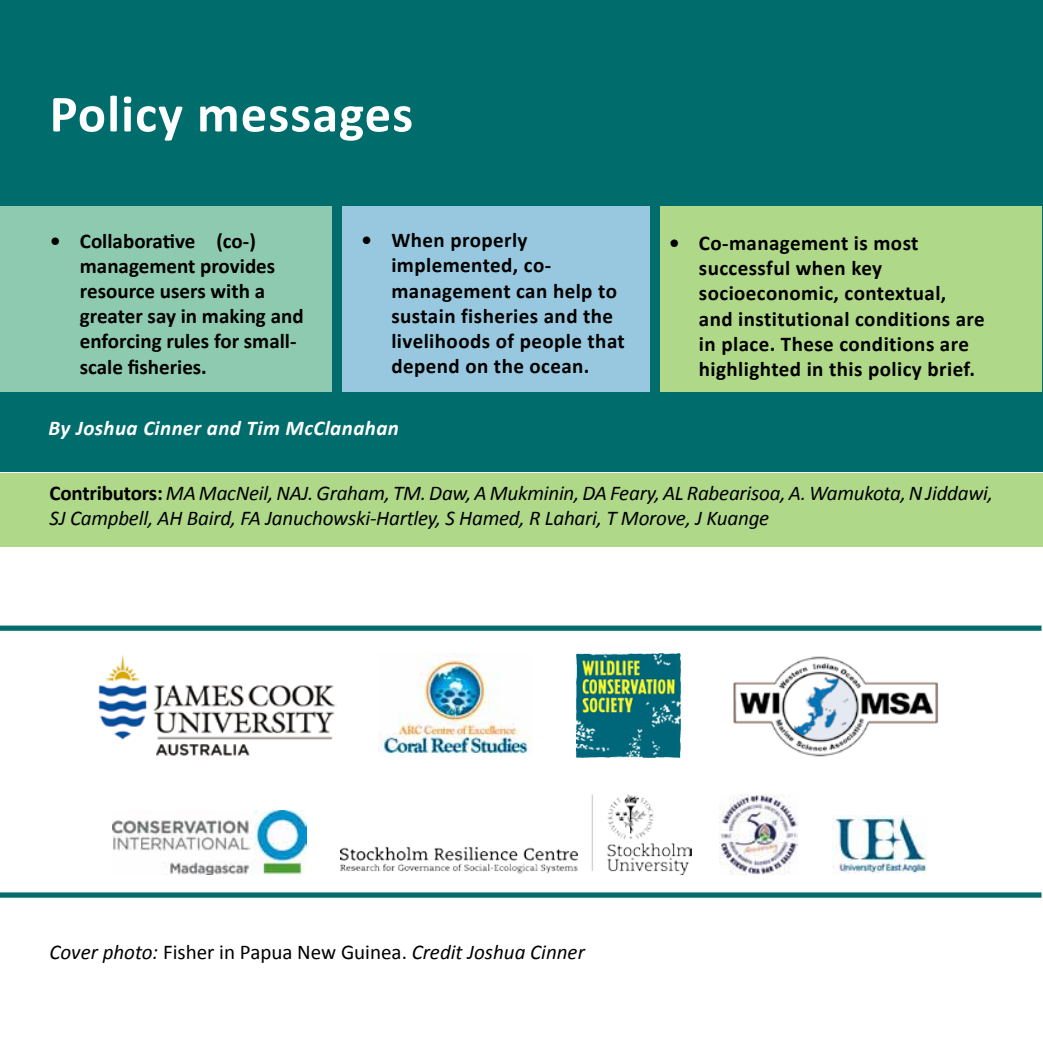
<style>
.page{position:relative;width:1043px;height:1043px;background:#fff}
.page>*{position:absolute;margin:0;border:0;box-sizing:border-box;transform-origin:0 0}
.t1{font:700 52.5px "Calibri";letter-spacing:.02em;color:#fff}
.t2{font:700 21px/25.2px "Calibri";letter-spacing:.02em;color:#000}
.t3{font:italic 21px/25.2px "Calibri";letter-spacing:-.01em;color:#000}
.t4{font:700 21px/25.2px "Calibri";color:#000}
.t5{font:italic 700 21px "Calibri";letter-spacing:.02em;color:#fff}
.s1{font-weight:700;font-style:normal}
.s2{font-style:normal}
</style>
<div class="page">
<div style="left:0;top:0;width:1042px;height:471px;background:#006d6c"></div>
<div style="left:0;top:472px;width:1042px;height:74px;background:#afd889"></div>
<div style="left:0;top:206px;width:332px;height:186px;background:#8ecab0"></div>
<div style="left:342px;top:206px;width:307px;height:186px;background:#98c8df"></div>
<div style="left:660px;top:206px;width:381px;height:186px;background:#afd889"></div>
<img style="left:733px;top:656px;width:205px;height:101px">
<img style="left:576px;top:653px;width:104px;height:104px">
<img style="left:378px;top:653px;width:154px;height:101px">
<img style="left:98px;top:655px;width:238px;height:101px">
<img style="left:719px;top:794px;width:77px;height:80px">
<img style="left:832px;top:815px;width:94px;height:59px">
<img style="left:112px;top:810px;width:194px;height:64px">
<img style="left:341px;top:794px;width:350px;height:80px">
<div style="left:0;top:625px;width:1041px;height:5px;background:#006d6c"></div>
<div style="left:0;top:892px;width:1041px;height:5px;background:#006d6c"></div>
<h1 class="t1" style="left:50px;top:80px;width:365px">Policy messages</h1>
<p class="t4" style="left:80px;top:228px;width:225px;text-indent:-30px">• Collaborative (co-) management provides resource users with a greater say in making and enforcing rules for small&shy;scale fisheries.</p>
<p class="t2" style="left:391px;top:227px;width:235px;text-indent:-30px">• When properly implemented, co&shy;management can help to sustain fisheries and the livelihoods of people that depend on the ocean.</p>
<p class="t2" style="left:698px;top:230px;width:287px;text-indent:-30px">• Co-management is most successful when key socioeconomic, contextual, and institutional conditions are in place. These conditions are highlighted in this policy brief.</p>
<p class="t5" style="left:49px;top:414px;width:351px">By Joshua Cinner and Tim McClanahan</p>
<p class="t3" style="left:50px;top:479px;width:944px"><span class="s1">Contributors:</span> MA MacNeil, NAJ. Graham, TM. Daw, A Mukminin, DA Feary, AL Rabearisoa, A. Wamukota, N Jiddawi,<br>SJ Campbell, AH Baird, FA Januchowski-Hartley, S Hamed, R Lahari, T Morove, J Kuange</p>
<p class="t3" style="left:50px;top:938px;width:536px">Cover photo: <span class="s2">Fisher in Papua New Guinea.</span> Credit Joshua Cinner</p>
</div>
